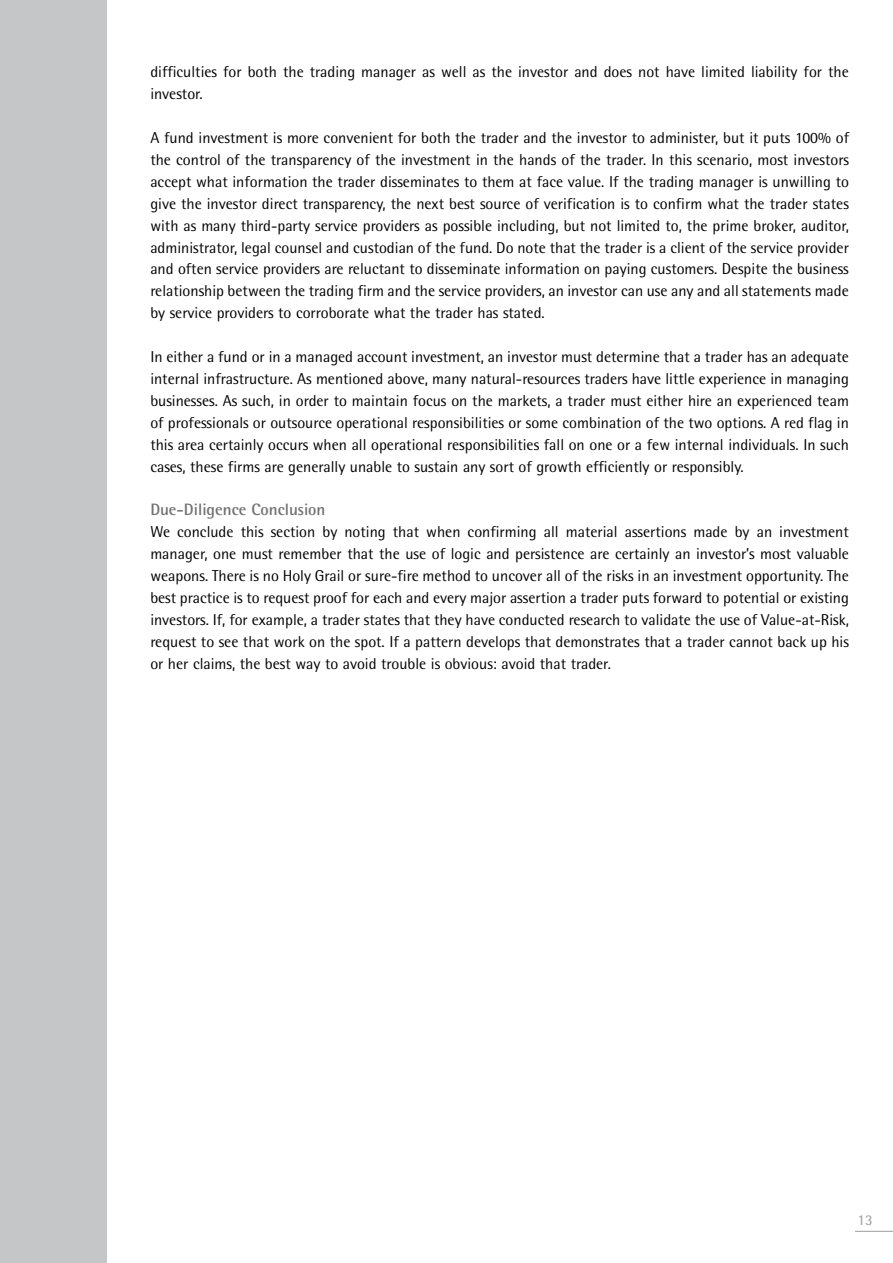
<style>
.page{position:relative;width:893px;height:1263px;background:#fff}
.page>*{position:absolute;margin:0;border:0;box-sizing:border-box;transform-origin:0 0}
.t1{font:700 16.5px "Rotis Semi Sans";color:#707173}
.t2{font:15.75px/21.9px "Rotis Semi Sans";color:#000;text-align:justify}
.t3{font:15px "Rotis Semi Sans";color:#9c9d9f}
</style>
<div class="page">
<div style="left:0;top:0;width:106px;height:1263px;background:#c5c6c8"></div>
<hr style="left:855px;top:1231px;width:38px;height:1px;background:#9c9d9f">
<p class="t2" style="left:150px;top:61px;width:700px">difficulties for both the trading manager as well as the investor and does not have limited liability for the investor.</p>
<p class="t2" style="left:150px;top:127px;width:700px">A fund investment is more convenient for both the trader and the investor to administer, but it puts 100% of the control of the transparency of the investment in the hands of the trader. In this scenario, most investors accept what information the trader disseminates to them at face value. If the trading manager is unwilling to give the investor direct transparency, the next best source of verification is to confirm what the trader states with as many third-party service providers as possible including, but not limited to, the prime broker, auditor, administrator, legal counsel and custodian of the fund. Do note that the trader is a client of the service provider and often service providers are reluctant to disseminate information on paying customers. Despite the business relationship between the trading firm and the service providers, an investor can use any and all statements made by service providers to corroborate what the trader has stated.</p>
<p class="t2" style="left:150px;top:346px;width:700px">In either a fund or in a managed account investment, an investor must determine that a trader has an adequate internal infrastructure. As mentioned above, many natural-resources traders have little experience in managing businesses. As such, in order to maintain focus on the markets, a trader must either hire an experienced team of professionals or outsource operational responsibilities or some combination of the two options. A red flag in this area certainly occurs when all operational responsibilities fall on one or a few internal individuals. In such cases, these firms are generally unable to sustain any sort of growth efficiently or responsibly.</p>
<p class="t1" style="left:150px;top:500px;width:177px">Due-Diligence Conclusion</p>
<p class="t2" style="left:150px;top:521px;width:700px">We conclude this section by noting that when confirming all material assertions made by an investment manager, one must remember that the use of logic and persistence are certainly an investor’s most valuable weapons. There is no Holy Grail or sure-fire method to uncover all of the risks in an investment opportunity. The best practice is to request proof for each and every major assertion a trader puts forward to potential or existing investors. If, for example, a trader states that they have conducted research to validate the use of Value-at-Risk, request to see that work on the spot. If a pattern develops that demonstrates that a trader cannot back up his or her claims, the best way to avoid trouble is obvious: avoid that trader.</p>
<p class="t3" style="left:858px;top:1211px;width:15px">13</p>
</div>
